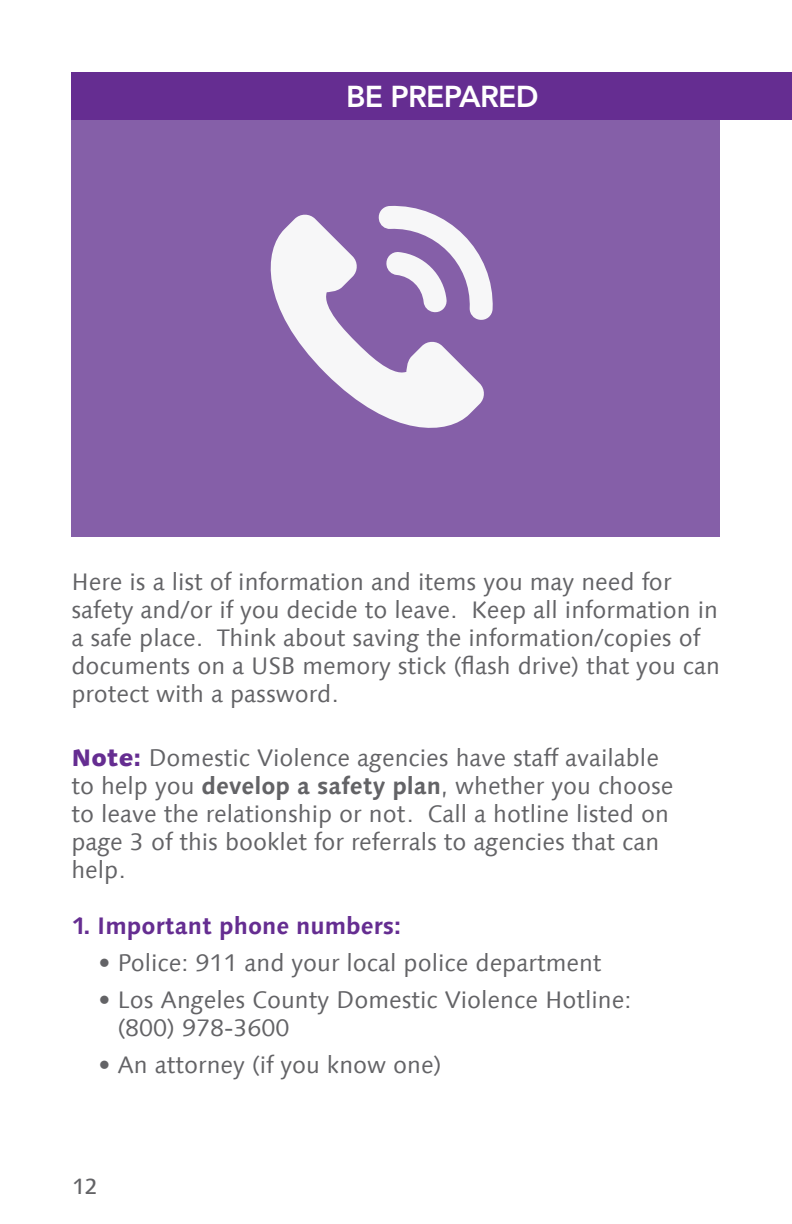
<style>
.page{position:relative;width:792px;height:1224px;background:#fff}
.page>*{position:absolute;margin:0;border:0;box-sizing:border-box;transform-origin:0 0}
.t1{font:800 30px "Avenir LT Std";letter-spacing:-.025em;color:#fff}
.t2{font:24px/28px "Linotype Syntax Com";color:#636366}
.t3{font:700 24px "Linotype Syntax Com";color:#652d91}
.t4{font:500 22px "Linotype Syntax Com";color:#636366}
.s1{font-weight:800;color:#652d91}
.s2{font-weight:700}
</style>
<div class="page">
<div style="left:71px;top:120px;width:649px;height:417px;background:#855fa8"></div>
<div style="left:71px;top:72px;width:721px;height:48px;background:#652d91"></div>
<svg style="left:270px;top:205px;width:223px;height:223px"></svg>
<p class="t1" style="left:346px;top:78px;width:194px">BE PREPARED</p>
<p class="t2" style="left:71px;top:567px;width:650px">Here is a list of information and items you may need for safety and/or if you decide to leave. Keep all information in a safe place. Think about saving the information/copies of documents on a USB memory stick (flash drive) that you can protect with a password.</p>
<p class="t2" style="left:71px;top:743px;width:604px"><span class="s1">Note:</span> Domestic Violence agencies have staff available to help you <span class="s2">develop a safety plan</span>, whether you choose to leave the relationship or not. Call a hotline listed on page 3 of this booklet for referrals to agencies that can help.</p>
<p class="t3" style="left:71px;top:910px;width:331px">1. Important phone numbers:</p>
<p class="t2" style="left:98px;top:948px;width:505px">• Police: 911 and your local police department</p>
<p class="t2" style="left:117px;top:985px;width:516px;text-indent:-19px">• Los Angeles County Domestic Violence Hotline: (800) 978-3600</p>
<p class="t2" style="left:98px;top:1050px;width:345px">• An attorney (if you know one)</p>
<p class="t4" style="left:72px;top:1172px;width:27px">12</p>
</div>
